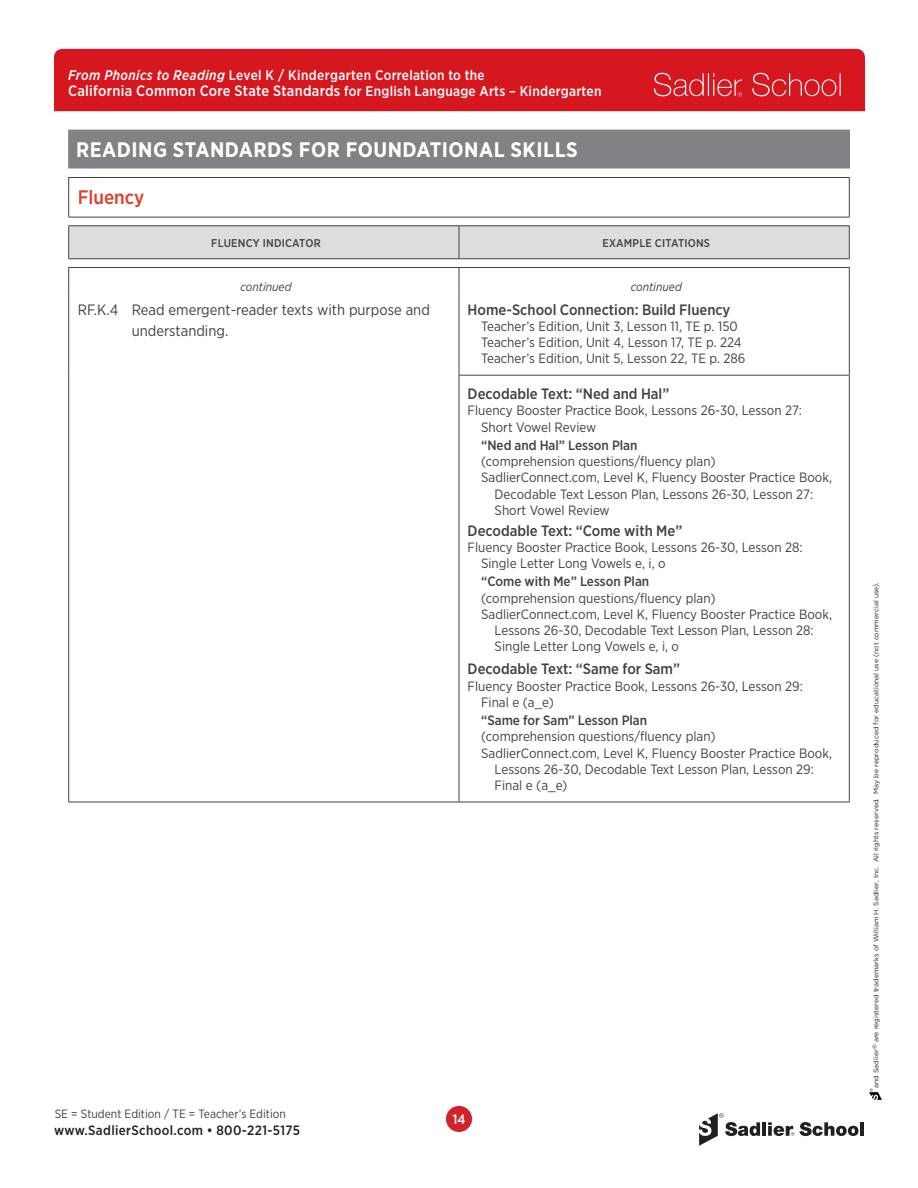
<style>
.page{position:relative;width:918px;height:1188px;background:#fff}
.page>*{position:absolute;margin:0;border:0;box-sizing:border-box;transform-origin:0 0}
.t1{font:700 21px "Gotham Narrow";letter-spacing:.025em;color:#fff}
.Strand{font:500 19.5px "Gotham Narrow";color:#dd3c2a}
.Lesson_Title{font:500 15px "Gotham Narrow";color:#414142}
.Standard_code_indent{font:15px/21px "Gotham Narrow";color:#414142}
.t2{font:500 14.1px "Gotham Narrow";letter-spacing:.02em;color:#fff}
.t3{font:500 13.95px "Gotham Narrow";letter-spacing:.02em;color:#fff}
.Locator_TE{font:13.5px/16.2px "Gotham Narrow";color:#414142}
.Locator{font:13.5px/16.2px "Gotham Narrow";color:#414142}
.Lesson_Plan_Note{font:13.5px "Gotham Narrow";color:#414142}
.Lesson_Title_lesson_plan{font:500 13.5px "Gotham Narrow";color:#414142}
.t4{font:500 13.5px "Gotham Narrow";letter-spacing:.025em;color:#231f20}
.t5{font:500 13.5px "Gotham Narrow";color:#fff}
.t6{font:12px "Gotham Narrow";color:#414142}
.CONTINUED_top_of_column{font:italic 12px "Gotham Narrow";color:#414142}
.Table_header{font:500 11.25px "Gotham Narrow";letter-spacing:.02em;color:#414142}
.t7{font:6.9px "Gotham";color:#231f20}
.t8{font:4.8px "Gotham";color:#231f20}
.s1{font-style:italic}
.s2{font-size:15px}
</style>
<div class="page">
<div style="left:54px;top:49px;width:811px;height:62px;background:#d7171f"></div>
<svg style="left:654px;top:73px;width:88px;height:24px"></svg>
<svg style="left:752px;top:73px;width:89px;height:23px"></svg>
<svg style="left:869px;top:1093px;width:13px;height:7px"></svg>
<svg style="left:699px;top:1113px;width:61px;height:33px"></svg>
<hr style="left:762px;top:1122px;width:4px;height:14px;background:#231f20">
<svg style="left:800px;top:1122px;width:59px;height:14px"></svg>
<hr style="left:860px;top:1122px;width:4px;height:14px;background:#231f20">
<svg style="left:768px;top:1122px;width:26px;height:14px"></svg>
<div style="left:446px;top:1106px;width:26px;height:26px;background:#d1232a;border-radius:50%"></div>
<div style="left:69px;top:130px;width:780px;height:38px;background:#808285"></div>
<hr style="left:849px;top:131px;width:1px;height:36px;background:#808285">
<hr style="left:68px;top:130px;width:782px;height:1px;background:#808285">
<hr style="left:68px;top:131px;width:1px;height:36px;background:#808285">
<hr style="left:68px;top:167px;width:782px;height:2px;background:#808285">
<div style="left:69px;top:226px;width:780px;height:32px;background:#dcdddf"></div>
<hr style="left:68px;top:225px;width:391px;height:1px;background:#414142">
<hr style="left:68px;top:226px;width:1px;height:32px;background:#414142">
<hr style="left:459px;top:225px;width:391px;height:1px;background:#414142">
<hr style="left:459px;top:226px;width:1px;height:32px;background:#414142">
<hr style="left:849px;top:226px;width:1px;height:32px;background:#414142">
<hr style="left:68px;top:267px;width:391px;height:1px;background:#414142">
<hr style="left:459px;top:267px;width:391px;height:1px;background:#414142">
<hr style="left:68px;top:177px;width:391px;height:1px;background:#414142">
<hr style="left:68px;top:178px;width:1px;height:39px;background:#414142">
<hr style="left:459px;top:177px;width:391px;height:1px;background:#414142">
<hr style="left:849px;top:178px;width:1px;height:39px;background:#414142">
<hr style="left:68px;top:217px;width:391px;height:1px;background:#414142">
<hr style="left:459px;top:217px;width:391px;height:1px;background:#414142">
<hr style="left:68px;top:258px;width:391px;height:1px;background:#414142">
<hr style="left:459px;top:258px;width:391px;height:1px;background:#414142">
<hr style="left:68px;top:291px;width:1px;height:84px;background:#414142">
<hr style="left:68px;top:375px;width:1px;height:427px;background:#414142">
<hr style="left:68px;top:802px;width:391px;height:1px;background:#414142">
<hr style="left:459px;top:376px;width:1px;height:426px;background:#414142">
<hr style="left:849px;top:376px;width:1px;height:426px;background:#414142">
<hr style="left:459px;top:802px;width:391px;height:1px;background:#414142">
<hr style="left:459px;top:291px;width:1px;height:84px;background:#414142">
<hr style="left:849px;top:291px;width:1px;height:84px;background:#414142">
<hr style="left:459px;top:375px;width:391px;height:1px;background:#414142">
<svg style="left:459px;top:268px;width:1px;height:23px"></svg>
<svg style="left:68px;top:268px;width:1px;height:23px"></svg>
<svg style="left:849px;top:268px;width:1px;height:23px"></svg>
<p class="t3" style="left:68px;top:66px;width:418px"><span class="s1">From Phonics to Reading</span> Level K / Kindergarten Correlation to the</p>
<p class="t2" style="left:68px;top:82px;width:535px"><span class="s2">California Common Core State Standards</span> for English Language Arts – Kindergarten</p>
<p class="t2" style="left:68px;top:82px;width:365px">Arizona’s English Language Arts Standards – Kindergarten</p>
<h1 class="t1" style="left:76px;top:137px;width:503px">READING STANDARDS FOR FOUNDATIONAL SKILLS</h1>
<p class="Strand" style="left:78px;top:185px;width:68px">Fluency</p>
<p class="Table_header" style="left:211px;top:236px;width:111px">FLUENCY INDICATOR</p>
<p class="Table_header" style="left:602px;top:236px;width:109px">EXAMPLE CITATIONS</p>
<p class="CONTINUED_top_of_column" style="left:240px;top:279px;width:53px">continued</p>
<p class="CONTINUED_top_of_column" style="left:631px;top:279px;width:53px">continued</p>
<p class="Standard_code_indent" style="left:132px;top:299px;width:300px;text-indent:-54px">RF.K.4 Read emergent-reader texts with purpose and understanding.</p>
<p class="Lesson_Title" style="left:468px;top:300px;width:264px">Home-School Connection: Build Fluency</p>
<p class="Locator_TE" style="left:481px;top:318px;width:258px">Teacher’s Edition, Unit 3, Lesson 11, TE p. 150</p>
<p class="Locator_TE" style="left:481px;top:334px;width:262px">Teacher’s Edition, Unit 4, Lesson 17, TE p. 224</p>
<p class="Locator_TE" style="left:481px;top:350px;width:266px">Teacher’s Edition, Unit 5, Lesson 22, TE p. 286</p>
<p class="Lesson_Title" style="left:468px;top:384px;width:203px">Decodable Text: “Ned and Hal”</p>
<p class="Locator" style="left:481px;top:402px;width:322px;text-indent:-14px">Fluency Booster Practice Book, Lessons 26-30, Lesson 27:<br>Short Vowel Review</p>
<p class="Lesson_Title_lesson_plan" style="left:481px;top:437px;width:158px">“Ned and Hal” Lesson Plan</p>
<p class="Lesson_Plan_Note" style="left:481px;top:453px;width:236px">(comprehension questions/fluency plan)</p>
<p class="Locator_TE" style="left:495px;top:469px;width:339px;text-indent:-14px">SadlierConnect.com, Level K, Fluency Booster Practice Book,<br>Decodable Text Lesson Plan, Lessons 26-30, Lesson 27:<br>Short Vowel Review</p>
<p class="Lesson_Title" style="left:468px;top:521px;width:216px">Decodable Text: “Come with Me”</p>
<p class="Locator" style="left:481px;top:539px;width:323px;text-indent:-14px">Fluency Booster Practice Book, Lessons 26-30, Lesson 28:<br>Single Letter Long Vowels e, i, o</p>
<p class="Lesson_Title_lesson_plan" style="left:481px;top:573px;width:170px">“Come with Me” Lesson Plan</p>
<p class="Lesson_Plan_Note" style="left:481px;top:590px;width:236px">(comprehension questions/fluency plan)</p>
<p class="Locator_TE" style="left:495px;top:606px;width:339px;text-indent:-14px">SadlierConnect.com, Level K, Fluency Booster Practice Book,<br>Lessons 26-30, Decodable Text Lesson Plan, Lesson 28:<br>Single Letter Long Vowels e, i, o</p>
<p class="Lesson_Title" style="left:468px;top:660px;width:214px">Decodable Text: “Same for Sam”</p>
<p class="Locator" style="left:481px;top:678px;width:323px;text-indent:-14px">Fluency Booster Practice Book, Lessons 26-30, Lesson 29:<br>Final e (a_e)</p>
<p class="Lesson_Title_lesson_plan" style="left:481px;top:712px;width:168px">“Same for Sam” Lesson Plan</p>
<p class="Lesson_Plan_Note" style="left:481px;top:728px;width:236px">(comprehension questions/fluency plan)</p>
<p class="Locator_TE" style="left:495px;top:745px;width:339px;text-indent:-14px">SadlierConnect.com, Level K, Fluency Booster Practice Book,<br>Lessons 26-30, Decodable Text Lesson Plan, Lesson 29:<br>Final e (a_e)</p>
<p class="t6" style="left:55px;top:1106px;width:233px">SE = Student Edition / TE = Teacher’s Edition</p>
<p class="t4" style="left:54px;top:1122px;width:248px">www.SadlierSchool.com • 800-221-5175</p>
<p class="t5" style="left:453px;top:1110px;width:14px">14</p>
<p class="t7" style="left:872px;top:1088px;width:507px;rotate:-90deg">and Sadlier<sup>®</sup> are registered trademarks of William H. Sadlier, Inc. All rights reserved. May be reproduced for educational use (not commercial use).</p>
<p class="t8" style="left:868px;top:1092px;width:6px;rotate:-90deg">®</p>
</div>
